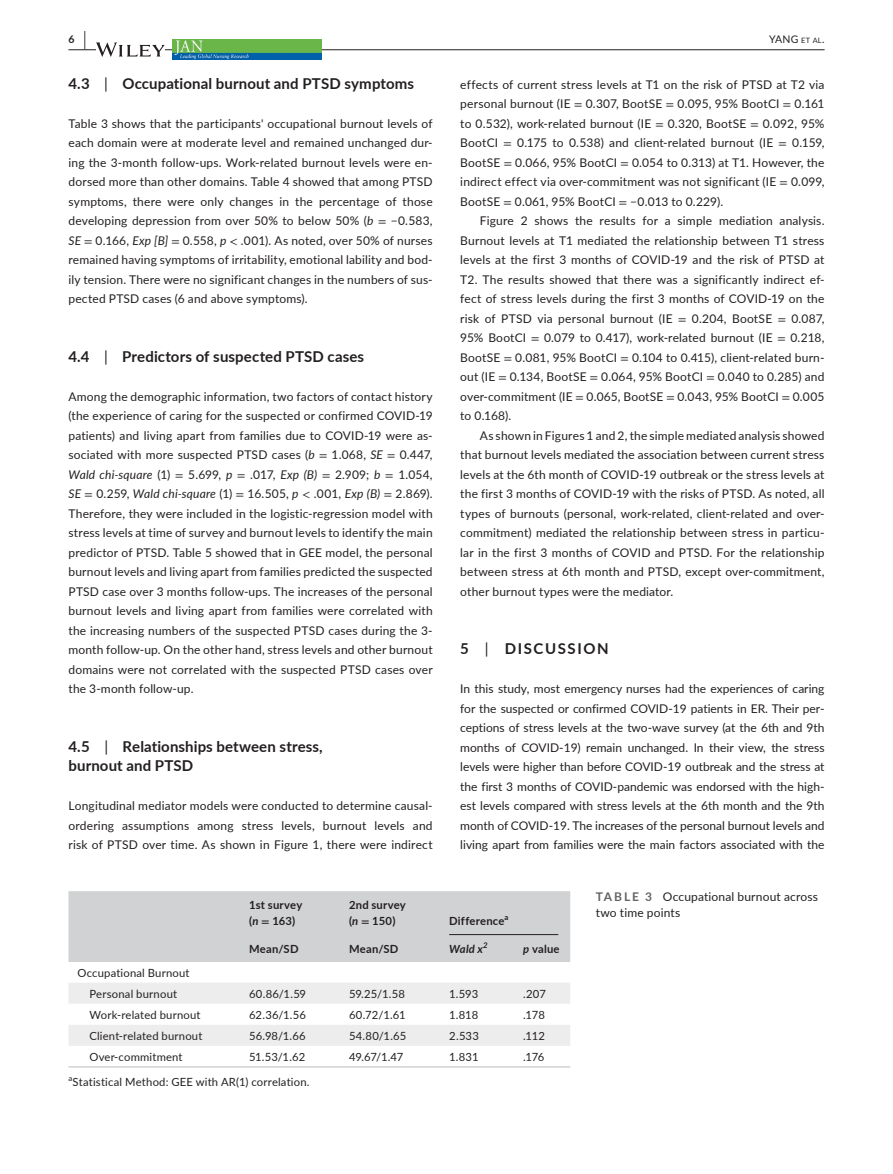
<style>
.page{position:relative;width:893px;height:1174px;background:#fff}
.page>*{position:absolute;margin:0;border:0;box-sizing:border-box;transform-origin:0 0}
.t1{font:700 15px/19.5px "Lato";letter-spacing:.01em;color:#231f20}
.t2{font:700 15px "Lato";letter-spacing:.11em;color:#231f20}
.t3{font:12px/19.5px "Lato";letter-spacing:.015em;color:#231f20;text-align:justify}
.t4{font:11.25px/21px "Lato";letter-spacing:.015em;color:#231f20;text-align:center}
.t5{font:700 11.25px/15.8px "Lato";letter-spacing:.02em;color:#231f20}
.t6{font:italic 700 11.25px "Lato";color:#231f20}
.t7{font:10.5px "Lato";color:#231f20}
.t8{font:700 10.5px "Lato";color:#231f20}
.t9{font:700 7.8px "Lato";color:#231f20}
.t10{font:italic 700 7.8px "Lato";color:#231f20}
.t11{font:7.8px "Lato";color:#231f20}
.s1{font-size:19.5px}
.s2{font-size:7.35px}
.s3{font-style:inherit}
.s4{font-weight:400}
.s5{font-style:italic}
.s6{font-family:"STIX"}
.s7{font-weight:700;color:#636366}
</style>
<div class="page">
<hr style="left:68px;top:49px;width:756px;height:1px;background:#231f20">
<svg style="left:96px;top:42px;width:69px;height:15px"></svg>
<img style="left:172px;top:40px;width:149px;height:19px">
<div style="left:68px;top:891px;width:502px;height:71px;background:#d1d2d4"></div>
<svg style="left:69px;top:983px;width:501px;height:62px"></svg>
<hr style="left:68px;top:1066px;width:172px;height:1px;background:#d1d2d4">
<hr style="left:240px;top:1066px;width:100px;height:1px;background:#d1d2d4">
<hr style="left:340px;top:1066px;width:100px;height:1px;background:#d1d2d4">
<hr style="left:440px;top:1066px;width:74px;height:1px;background:#d1d2d4">
<hr style="left:514px;top:1066px;width:56px;height:1px;background:#d1d2d4">
<hr style="left:449px;top:934px;width:109px;height:1px;background:#231f20">
<p class="t8" style="left:68px;top:31px;width:19px">6 <span class="s1">|</span></p>
<p class="t7" style="left:769px;top:31px;width:57px">YANG <span class="s2">et al</span><span class="s3">.</span></p>
<p class="t1" style="left:68px;top:73px;width:347px">4.3 <span class="s4">|</span> Occupational burnout and PTSD symptoms</p>
<p class="t3" style="left:68px;top:113px;width:366px">Table 3 shows that the participants' occupational burnout levels of each domain were at moderate level and remained unchanged dur&shy;ing the 3-month follow-ups. Work-related burnout levels were en&shy;dorsed more than other domains. Table 4 showed that among PTSD symptoms, there were only changes in the percentage of those developing depression from over 50% to below 50% (<span class="s5">b</span> <span class="s6">=</span> −0.583, <span class="s5">SE</span> <span class="s6">=</span> 0.166, <span class="s5">Exp [B]</span> <span class="s6">=</span> 0.558, <span class="s5">p</span> <span class="s6">&lt;</span> .001). As noted, over 50% of nurses remained having symptoms of irritability, emotional lability and bod&shy;ily tension. There were no significant changes in the numbers of sus&shy;pected PTSD cases (6 and above symptoms).</p>
<p class="t3" style="left:460px;top:74px;width:366px">effects of current stress levels at T1 on the risk of PTSD at T2 via personal burnout (IE <span class="s6">=</span> 0.307, BootSE <span class="s6">=</span> 0.095, 95% BootCI <span class="s6">=</span> 0.161 to 0.532), work-related burnout (IE <span class="s6">=</span> 0.320, BootSE <span class="s6">=</span> 0.092, 95% BootCI <span class="s6">=</span> 0.175 to 0.538) and client-related burnout (IE <span class="s6">=</span> 0.159, BootSE <span class="s6">=</span> 0.066, 95% BootCI <span class="s6">=</span> 0.054 to 0.313) at T1. However, the indirect effect via over-commitment was not significant (IE <span class="s6">=</span> 0.099, BootSE <span class="s6">=</span> 0.061, 95% BootCI <span class="s6">=</span> −0.013 to 0.229).</p>
<p class="t3" style="left:460px;top:210px;width:366px;text-indent:20px">Figure 2 shows the results for a simple mediation analysis.<br>Burnout levels at T1 mediated the relationship between T1 stress levels at the first 3 months of COVID-19 and the risk of PTSD at T2. The results showed that there was a significantly indirect ef&shy;fect of stress levels during the first 3 months of COVID-19 on the risk of PTSD via personal burnout (IE <span class="s6">=</span> 0.204, BootSE <span class="s6">=</span> 0.087, 95% BootCI <span class="s6">=</span> 0.079 to 0.417), work-related burnout (IE <span class="s6">=</span> 0.218, BootSE <span class="s6">=</span> 0.081, 95% BootCI <span class="s6">=</span> 0.104 to 0.415), client-related burn&shy;out (IE <span class="s6">=</span> 0.134, BootSE <span class="s6">=</span> 0.064, 95% BootCI <span class="s6">=</span> 0.040 to 0.285) and over-commitment (IE <span class="s6">=</span> 0.065, BootSE <span class="s6">=</span> 0.043, 95% BootCI <span class="s6">=</span> 0.005 to 0.168).</p>
<p class="t3" style="left:460px;top:425px;width:366px;text-indent:20px">As shown in Figures 1 and 2, the simple mediated analysis showed that burnout levels mediated the association between current stress levels at the 6th month of COVID-19 outbreak or the stress levels at the first 3 months of COVID-19 with the risks of PTSD. As noted, all types of burnouts (personal, work-related, client-related and over&shy;commitment) mediated the relationship between stress in particu&shy;lar in the first 3 months of COVID and PTSD. For the relationship between stress at 6th month and PTSD, except over-commitment, other burnout types were the mediator.</p>
<p class="t1" style="left:68px;top:346px;width:297px">4.4 <span class="s4">|</span> Predictors of suspected PTSD cases</p>
<p class="t3" style="left:68px;top:386px;width:366px">Among the demographic information, two factors of contact history (the experience of caring for the suspected or confirmed COVID-19 patients) and living apart from families due to COVID-19 were as&shy;sociated with more suspected PTSD cases (<span class="s5">b</span> <span class="s6">=</span> 1.068, <span class="s5">SE</span> <span class="s6">=</span> 0.447, <span class="s5">Wald chi-square</span> (1) <span class="s6">=</span> 5.699, <span class="s5">p</span> <span class="s6">=</span> .017, <span class="s5">Exp (B)</span> <span class="s6">=</span> 2.909; <span class="s5">b</span> <span class="s6">=</span> 1.054, <span class="s5">SE</span> <span class="s6">=</span> 0.259, <span class="s5">Wald chi-square</span> (1) <span class="s6">=</span> 16.505, <span class="s5">p</span> <span class="s6">&lt;</span> .001, <span class="s5">Exp (B)</span> <span class="s6">=</span> 2.869).<br>Therefore, they were included in the logistic-regression model with stress levels at time of survey and burnout levels to identify the main predictor of PTSD. Table 5 showed that in GEE model, the personal burnout levels and living apart from families predicted the suspected PTSD case over 3 months follow-ups. The increases of the personal burnout levels and living apart from families were correlated with the increasing numbers of the suspected PTSD cases during the 3- month follow-up. On the other hand, stress levels and other burnout domains were not correlated with the suspected PTSD cases over the 3-month follow-up.</p>
<p class="t2" style="left:460px;top:638px;width:150px">5 <span class="s4">|</span> DISCUSSION</p>
<p class="t3" style="left:460px;top:678px;width:366px">In this study, most emergency nurses had the experiences of caring for the suspected or confirmed COVID-19 patients in ER. Their per&shy;ceptions of stress levels at the two-wave survey (at the 6th and 9th months of COVID-19) remain unchanged. In their view, the stress levels were higher than before COVID-19 outbreak and the stress at the first 3 months of COVID-pandemic was endorsed with the high&shy;est levels compared with stress levels at the 6th month and the 9th month of COVID-19. The increases of the personal burnout levels and living apart from families were the main factors associated with the</p>
<p class="t1" style="left:68px;top:736px;width:256px">4.5 <span class="s4">|</span> Relationships between stress, burnout and PTSD</p>
<p class="t3" style="left:68px;top:795px;width:366px">Longitudinal mediator models were conducted to determine causal&shy;ordering assumptions among stress levels, burnout levels and risk of PTSD over time. As shown in Figure 1, there were indirect</p>
<p class="t5" style="left:249px;top:897px;width:55px">1st survey (<span class="s5">n</span> <span class="s6">=</span> 163)</p>
<p class="t5" style="left:349px;top:897px;width:58px">2nd survey (<span class="s5">n</span> <span class="s6">=</span> 150)</p>
<p class="t5" style="left:449px;top:912px;width:57px">Difference</p>
<p class="t9" style="left:505px;top:911px;width:5px">a</p>
<p class="t4" style="left:77px;top:961px;width:114px">Occupational Burnout<br>Personal burnout</p>
<p class="t5" style="left:249px;top:940px;width:51px">Mean/SD</p>
<p class="t5" style="left:349px;top:940px;width:51px">Mean/SD</p>
<p class="t6" style="left:449px;top:940px;width:35px">Wald x</p>
<p class="t10" style="left:483px;top:939px;width:6px">2</p>
<p class="t5" style="left:523px;top:940px;width:38px"><span class="s5">p</span> value</p>
<p class="t4" style="left:249px;top:982px;width:59px">60.86/1.59</p>
<p class="t4" style="left:349px;top:982px;width:57px">59.25/1.58</p>
<p class="t4" style="left:449px;top:982px;width:31px">1.593</p>
<p class="t4" style="left:523px;top:982px;width:24px">.207</p>
<p class="t4" style="left:89px;top:1003px;width:113px">Work-related burnout</p>
<p class="t4" style="left:249px;top:1003px;width:58px">62.36/1.56</p>
<p class="t4" style="left:349px;top:1003px;width:58px">60.72/1.61</p>
<p class="t4" style="left:449px;top:1003px;width:31px">1.818</p>
<p class="t4" style="left:523px;top:1003px;width:23px">.178</p>
<p class="t4" style="left:89px;top:1024px;width:114px">Client-related burnout</p>
<p class="t4" style="left:249px;top:1024px;width:58px">56.98/1.66</p>
<p class="t4" style="left:349px;top:1024px;width:59px">54.80/1.65</p>
<p class="t4" style="left:449px;top:1024px;width:31px">2.533</p>
<p class="t4" style="left:523px;top:1024px;width:23px">.112</p>
<p class="t4" style="left:89px;top:1045px;width:95px">Over-commitment</p>
<p class="t4" style="left:249px;top:1045px;width:58px">51.53/1.62</p>
<p class="t4" style="left:349px;top:1045px;width:56px">49.67/1.47</p>
<p class="t4" style="left:449px;top:1045px;width:31px">1.831</p>
<p class="t4" style="left:523px;top:1045px;width:23px">.176</p>
<p class="t11" style="left:68px;top:1072px;width:5px">a</p>
<p class="t4" style="left:73px;top:1070px;width:238px">Statistical Method: GEE with AR(1) correlation.</p>
<p class="t3" style="left:596px;top:887px;width:224px;line-height:16.5px"><span class="s7">TABLE 3</span> Occupational burnout across two time points</p>
</div>
